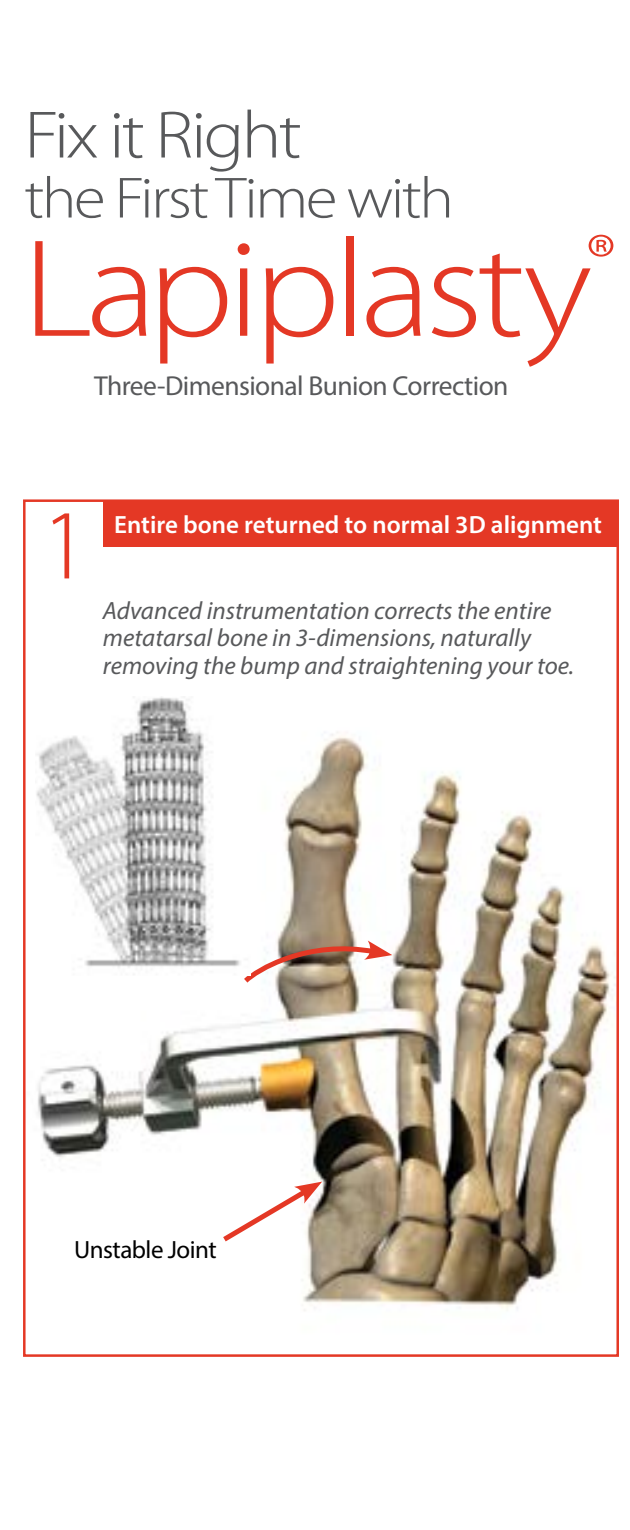
<style>
.page{position:relative;width:630px;height:1530px;background:#fff}
.page>*{position:absolute;margin:0;border:0;box-sizing:border-box;transform-origin:0 0}
.t1{font:300 140.25px "Myriad Pro";letter-spacing:-.04em;color:#e43825;scale:1.11 1}
.t2{font:300 100px "Myriad Pro";color:#e43825}
.t3{font:300 67.5px "Myriad Pro";letter-spacing:-.04em;color:#58595b;scale:1.11 1}
.t4{font:300 58.5px "Myriad Pro";letter-spacing:-.04em;color:#58595b;scale:1.11 1}
.t5{font:27.5px "Myriad Pro";letter-spacing:-.02em;color:#58595b}
.t6{font:italic 25px/27.5px "Myriad Pro";color:#58595b}
.t7{font:600 25px "Myriad Pro";color:#fff}
.t8{font:25px "Myriad Pro";letter-spacing:-.02em;color:#000}
</style>
<div class="page">
<img style="left:37px;top:732px;width:579px;height:579px">
<div style="left:103px;top:501px;width:515px;height:46px;background:#e43825"></div>
<svg style="left:218px;top:1182px;width:104px;height:64px"></svg>
<svg style="left:239px;top:939px;width:153px;height:49px"></svg>
<img style="left:36px;top:697px;width:214px;height:278px">
<h3 class="t3" style="left:24px;top:94px;width:252px">Fix it Right</h3>
<h3 class="t4" style="left:24px;top:163px;width:389px">the First Time with</h3>
<h1 class="t1" style="left:22px;top:205px;width:536px">Lapiplasty<sup>®</sup></h1>
<p class="t5" style="left:94px;top:369px;width:416px">Three-Dimensional Bunion Correction</p>
<h2 class="t2" style="left:41px;top:485px;width:50px">1</h2>
<p class="t7" style="left:114px;top:509px;width:489px">Entire bone returned to normal 3D alignment</p>
<p class="t6" style="left:103px;top:596px;width:473px">Advanced instrumentation corrects the entire metatarsal bone in 3-dimensions, naturally removing the bump and straightening your toe.</p>
<p class="t8" style="left:74px;top:1234px;width:144px">Unstable Joint</p>
</div>
